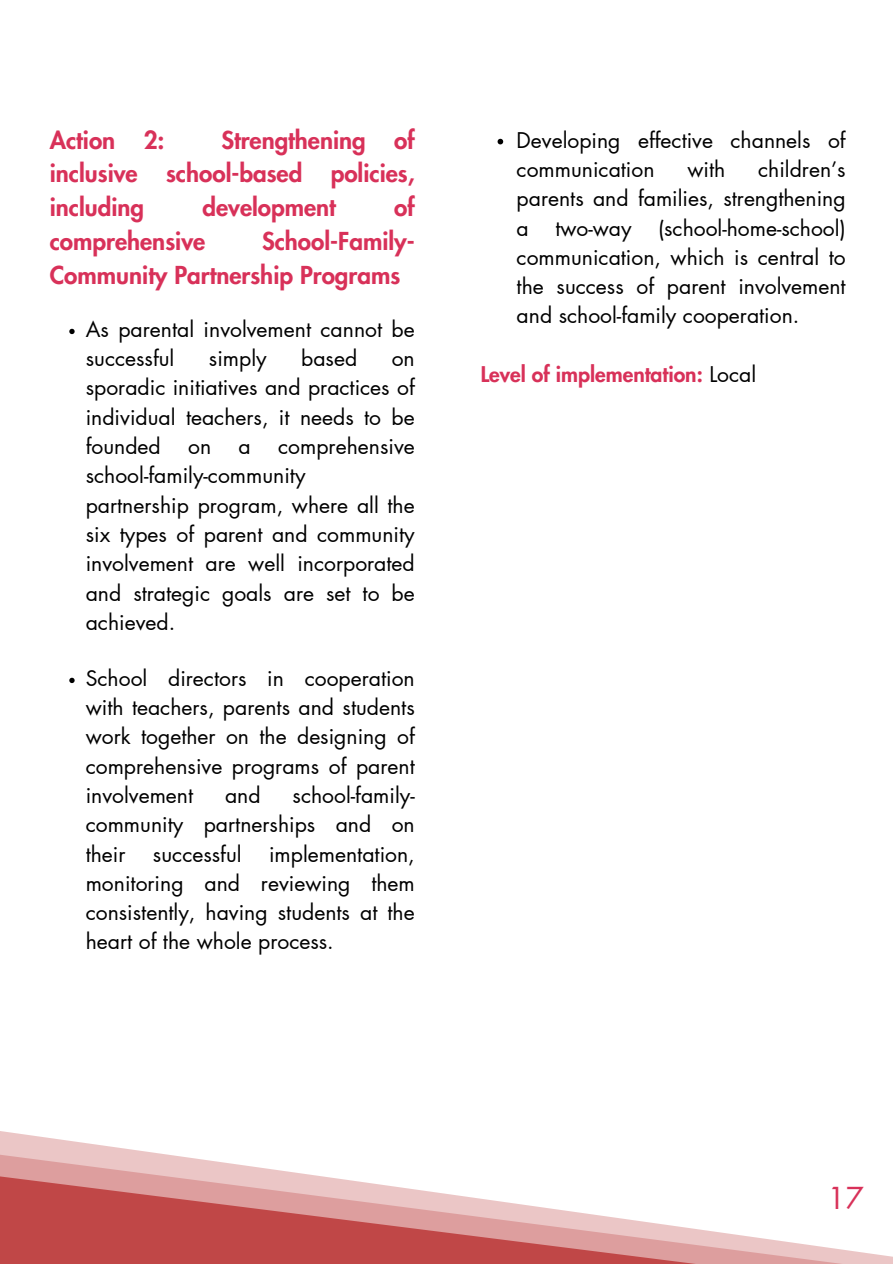
<style>
.page{position:relative;width:893px;height:1264px;background:#fff}
.page>*{position:absolute;margin:0;border:0;box-sizing:border-box;transform-origin:0 0}
.t1{font:29.55px "Futura LT Pro";color:#d83159}
.t2{font:800 24.15px/33.8px "Futura LT Pro";color:#d83159;text-align:justify}
.t3{font:21.15px/29.2px "Futura LT Pro";color:#000;text-align:justify}
.t4{font:800 21.15px "Futura LT Pro";color:#d83159}
.s1{font-weight:400;color:#000}
</style>
<div class="page">
<svg style="left:0;top:1131px;width:892px;height:132px"></svg>
<svg style="left:69px;top:329px;width:6px;height:5px"></svg>
<svg style="left:69px;top:677px;width:6px;height:6px"></svg>
<svg style="left:497px;top:139px;width:6px;height:5px"></svg>
<p class="t2" style="left:50px;top:124px;width:366px;text-indent:172px">Strengthening of inclusive school-based policies, including</p>
<p class="t2" style="left:50px;top:124px;width:116px">Action 2:</p>
<p class="t2" style="left:202px;top:191px;width:135px">development</p>
<p class="t2" style="left:394px;top:191px;width:22px">of</p>
<p class="t2" style="left:50px;top:225px;width:157px">comprehensive</p>
<p class="t2" style="left:50px;top:225px;width:366px;text-indent:212px">School-Family-<br>Community Partnership Programs</p>
<p class="t3" style="left:86px;top:315px;width:330px">As parental involvement cannot be successful</p>
<p class="t3" style="left:209px;top:344px;width:59px">simply</p>
<p class="t3" style="left:301px;top:344px;width:58px">based</p>
<p class="t3" style="left:86px;top:344px;width:330px;text-indent:306px">on sporadic initiatives and practices of individual teachers, it needs to be founded</p>
<p class="t3" style="left:86px;top:432px;width:330px;text-align:left;text-indent:192px">comprehensive school-family-community<br>partnership program, where all the six types of parent and community involvement are well incorporated and strategic goals are set to be achieved.</p>
<p class="t3" style="left:86px;top:664px;width:330px">School directors in cooperation with teachers, parents and students work together on the designing of comprehensive programs of parent involvement</p>
<p class="t3" style="left:188px;top:432px;width:25px">on</p>
<p class="t3" style="left:238px;top:432px;width:14px">a</p>
<p class="t3" style="left:86px;top:781px;width:330px;text-indent:207px">school-family&shy;community partnerships and on their</p>
<p class="t3" style="left:225px;top:781px;width:37px">and</p>
<p class="t3" style="left:153px;top:840px;width:90px">successful</p>
<p class="t3" style="left:86px;top:840px;width:330px;text-indent:183px">implementation, monitoring and reviewing them consistently, having students at the heart of the whole process.</p>
<p class="t3" style="left:516px;top:126px;width:330px">Developing effective channels of communication</p>
<p class="t3" style="left:516px;top:155px;width:330px;text-indent:241px">children’s parents and families, strengthening a</p>
<p class="t3" style="left:687px;top:155px;width:39px">with</p>
<p class="t3" style="left:516px;top:214px;width:330px;text-indent:141px">(school-home-school) communication, which is central to the success of parent involvement and school-family cooperation.</p>
<p class="t4" style="left:480px;top:364px;width:277px">Level of implementation: <span class="s1">Local</span></p>
<p class="t3" style="left:555px;top:214px;width:78px">two-way</p>
<h1 class="t1" style="left:827px;top:1184px;width:38px">17</h1>
</div>
